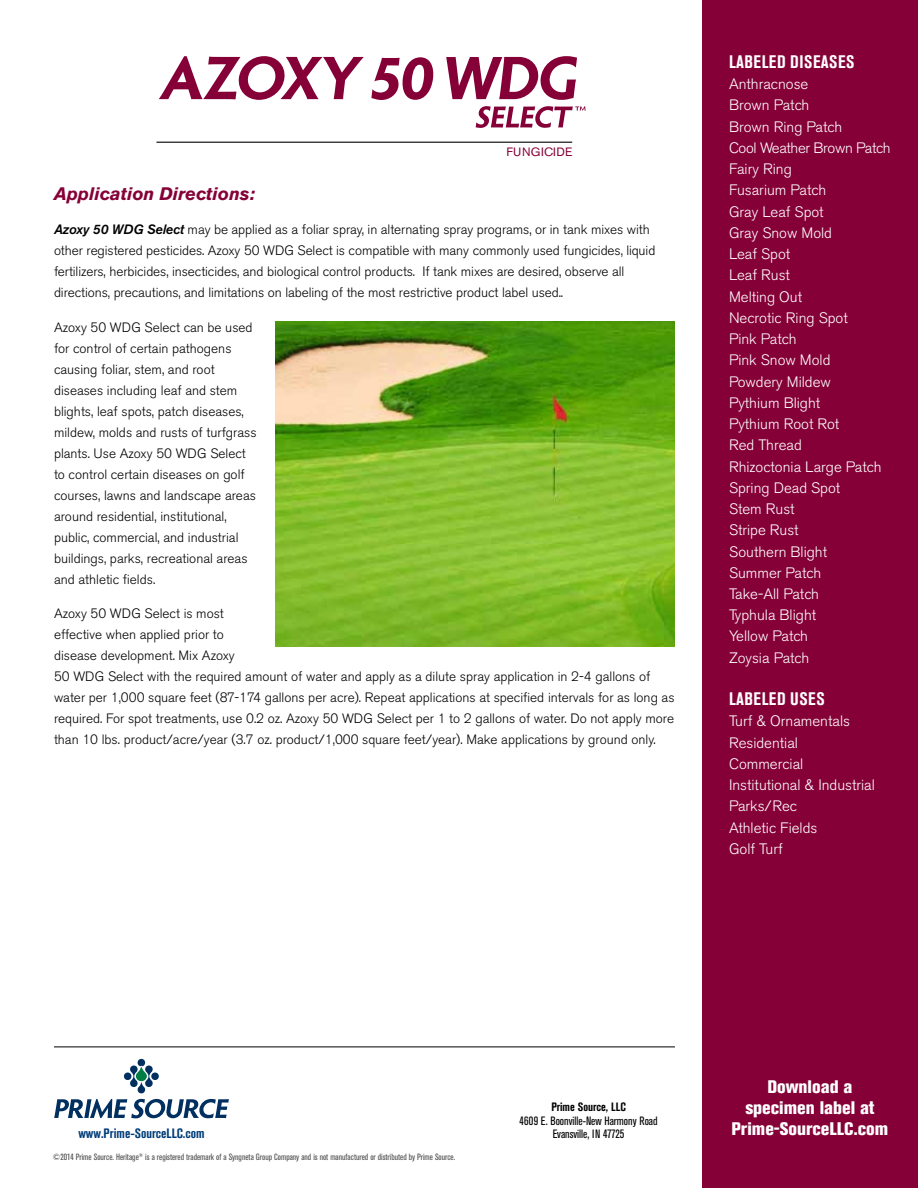
<style>
.page{position:relative;width:918px;height:1188px;background:#fff}
.page>*{position:absolute;margin:0;border:0;box-sizing:border-box;transform-origin:0 0}
.t1{font:800 condensed 18px/21px "Akzidenz Grotesk BE";color:#fff;text-align:center}
.t2{font:700 condensed 18px "Akzidenz Grotesk BE";letter-spacing:.035em;color:#fff}
.t3{font:italic 700 18px "Akzidenz Grotesk BE";color:#860038}
.t4{font:300 15px/21.3px "Akzidenz Grotesk BE";color:#fff}
.t5{font:300 13.5px/21px "Akzidenz Grotesk BE";color:#000}
.t6{font:700 condensed 13.5px "Akzidenz Grotesk BE";color:#003d79}
.t7{font:condensed 12px "Akzidenz Grotesk BE";color:#000}
.t8{font:700 condensed 12px "Akzidenz Grotesk BE";color:#000}
.t9{font:12px "Akzidenz Grotesk BE";letter-spacing:.02em;color:#860038}
.t10{font:condensed 9px "Akzidenz Grotesk BE";color:#4d4d4f}
.s1{font-weight:500;font-style:italic}
</style>
<div class="page">
<hr style="left:54px;top:1047px;width:621px;height:1px;background:#000">
<div style="left:702px;top:0;width:216px;height:1188px;background:#860038"></div>
<hr style="left:156px;top:142px;width:416px;height:1px;background:#000">
<svg style="left:159px;top:56px;width:205px;height:44px"></svg>
<svg style="left:371px;top:57px;width:63px;height:43px"></svg>
<svg style="left:446px;top:56px;width:131px;height:44px"></svg>
<svg style="left:476px;top:106px;width:110px;height:22px"></svg>
<img style="left:275px;top:322px;width:400px;height:325px">
<svg style="left:54px;top:1059px;width:175px;height:59px"></svg>
<p class="t9" style="left:507px;top:145px;width:68px">FUNGICIDE</p>
<h1 class="t3" style="left:54px;top:182px;width:203px">Application Directions:</h1>
<p class="t5" style="left:54px;top:219px;width:603px"><span class="s1">Azoxy 50 WDG Select</span> may be applied as a foliar spray, in alternating spray programs, or in tank mixes with other registered pesticides. Azoxy 50 WDG Select is compatible with many commonly used fungicides, liquid fertilizers, herbicides, insecticides, and biological control products. If tank mixes are desired, observe all directions, precautions, and limitations on labeling of the most restrictive product label used..</p>
<p class="t5" style="left:54px;top:317px;width:204px">Azoxy 50 WDG Select can be used for control of certain pathogens causing foliar, stem, and root diseases including leaf and stem blights, leaf spots, patch diseases, mildew, molds and rusts of turfgrass plants. Use Azoxy 50 WDG Select to control certain diseases on golf courses, lawns and landscape areas around residential, institutional, public, commercial, and industrial buildings, parks, recreational areas and athletic fields.</p>
<p class="t5" style="left:54px;top:603px;width:622px">Azoxy 50 WDG Select is most<br>effective when applied prior to<br>disease development. Mix Azoxy<br>50 WDG Select with the required amount of water and apply as a dilute spray application in 2-4 gallons of water per 1,000 square feet (87-174 gallons per acre). Repeat applications at specified intervals for as long as required. For spot treatments, use 0.2 oz. Azoxy 50 WDG Select per 1 to 2 gallons of water. Do not apply more than 10 lbs. product/acre/year (3.7 oz. product/1,000 square feet/year). Make applications by ground only.</p>
<h1 class="t2" style="left:729px;top:51px;width:127px">LABELED DISEASES</h1>
<p class="t4" style="left:729px;top:74px;width:163px">Anthracnose<br>Brown Patch<br>Brown Ring Patch<br>Cool Weather Brown Patch<br>Fairy Ring<br>Fusarium Patch<br>Gray Leaf Spot<br>Gray Snow Mold<br>Leaf Spot<br>Leaf Rust<br>Melting Out<br>Necrotic Ring Spot<br>Pink Patch<br>Pink Snow Mold<br>Powdery Mildew<br>Pythium Blight<br>Pythium Root Rot<br>Red Thread<br>Rhizoctonia Large Patch<br>Spring Dead Spot<br>Stem Rust<br>Stripe Rust<br>Southern Blight<br>Summer Patch<br>Take-All Patch<br>Typhula Blight<br>Yellow Patch<br>Zoysia Patch</p>
<h1 class="t2" style="left:729px;top:689px;width:97px">LABELED USES</h1>
<p class="t4" style="left:729px;top:711px;width:147px">Turf &amp; Ornamentals<br>Residential<br>Commercial<br>Institutional &amp; Industrial<br>Parks/Rec<br>Athletic Fields<br>Golf Turf</p>
<p class="t8" style="left:551px;top:1100px;width:76px">Prime Source, LLC</p>
<p class="t7" style="left:519px;top:1114px;width:140px">4609 E. Boonville-New Harmony Road</p>
<p class="t6" style="left:78px;top:1126px;width:128px">www.Prime-SourceLLC.com</p>
<p class="t7" style="left:553px;top:1128px;width:73px">Evansville, IN 47725</p>
<p class="t10" style="left:53px;top:1152px;width:404px">©2014 Prime Source. Heritage<sup>®</sup> is a registered trademark of a Syngneta Group Company and is not manufactured or distributed by Prime Source.</p>
<h1 class="t1" style="left:732px;top:1076px;width:158px">Download a specimen label at<br>Prime-SourceLLC.com</h1>
</div>
